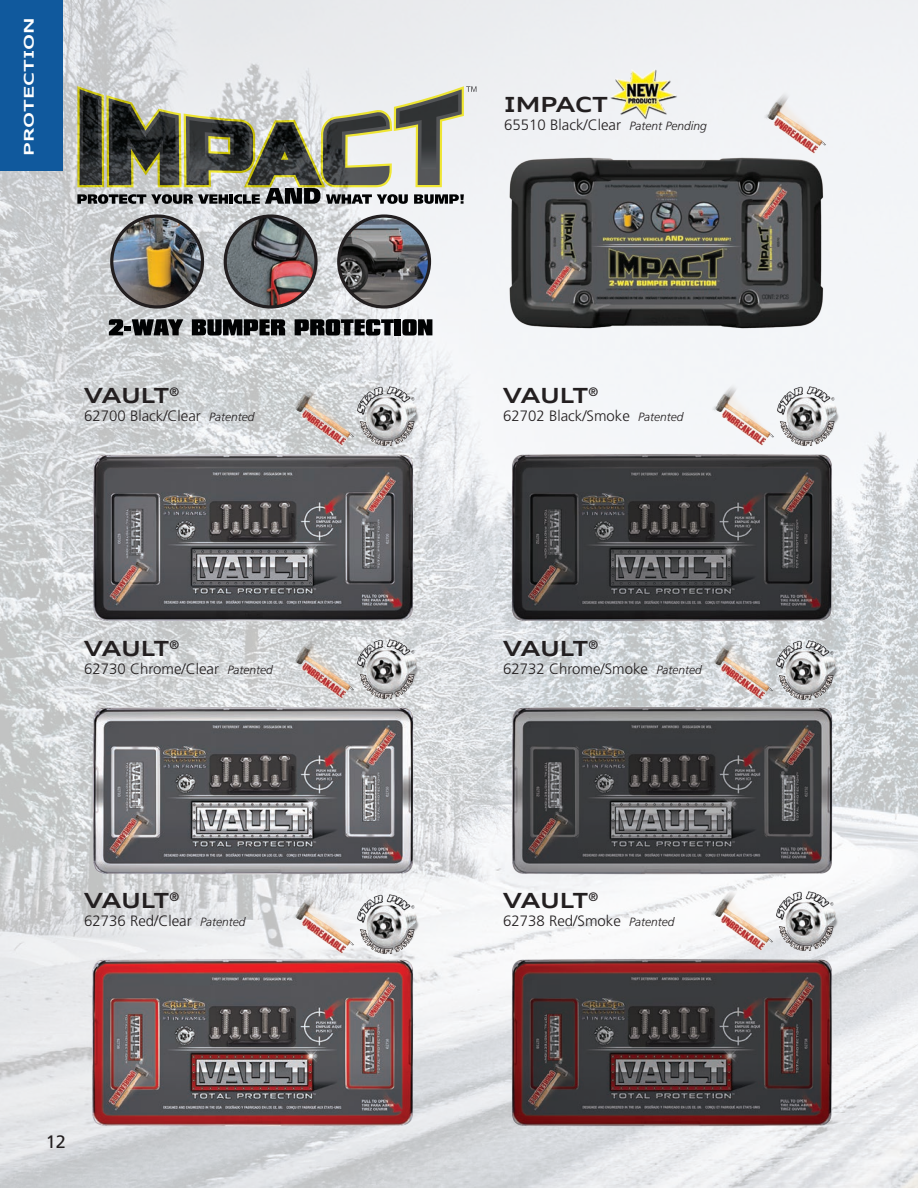
<style>
.page{position:relative;width:918px;height:1188px;background:#fff}
.page>*{position:absolute;margin:0;border:0;box-sizing:border-box;transform-origin:0 0}
._03_Body_Text{font:700 expanded 21px "Audi Type";color:#231f20}
.t1{font:18px "Frutiger";color:#231f20}
._03_Body_Text-2{font:300 15px "Frutiger";color:#231f20}
._03_Body_Text-3{font:700 expanded 13.5px "Audi Type";color:#fff;scale:1.25 1}
.s1{font-style:italic;font-size:12px}
</style>
<div class="page">
<img style="left:0;top:0;width:918px;height:1188px">
<img style="left:505px;top:155px;width:323px;height:175px">
<img style="left:290px;top:380px;width:67px;height:66px">
<img style="left:357px;top:386px;width:63px;height:60px">
<img style="left:709px;top:380px;width:67px;height:66px">
<img style="left:776px;top:386px;width:64px;height:60px">
<img style="left:709px;top:634px;width:67px;height:65px">
<img style="left:776px;top:640px;width:63px;height:59px">
<img style="left:289px;top:633px;width:67px;height:66px">
<img style="left:356px;top:639px;width:64px;height:60px">
<img style="left:709px;top:885px;width:67px;height:66px">
<img style="left:776px;top:891px;width:63px;height:61px">
<img style="left:289px;top:888px;width:67px;height:64px">
<img style="left:356px;top:894px;width:64px;height:58px">
<img style="left:761px;top:89px;width:67px;height:66px">
<img style="left:84px;top:446px;width:336px;height:183px">
<img style="left:503px;top:446px;width:336px;height:183px">
<img style="left:84px;top:699px;width:336px;height:182px">
<img style="left:503px;top:699px;width:336px;height:182px">
<img style="left:84px;top:952px;width:336px;height:182px">
<img style="left:503px;top:952px;width:336px;height:182px">
<div style="left:0;top:0;width:62px;height:171px;background:#10599d"></div>
<svg style="left:110px;top:214px;width:94px;height:95px"></svg>
<img style="left:113px;top:218px;width:88px;height:87px;border-radius:44px">
<svg style="left:337px;top:214px;width:94px;height:95px"></svg>
<img style="left:340px;top:218px;width:88px;height:87px;border-radius:44px">
<svg style="left:224px;top:214px;width:94px;height:95px"></svg>
<img style="left:227px;top:218px;width:87px;height:87px;border-radius:44px">
<svg style="left:109px;top:319px;width:74px;height:16px"></svg>
<svg style="left:192px;top:319px;width:93px;height:17px;background:#303233"></svg>
<svg style="left:295px;top:319px;width:99px;height:17px;background:#434446"></svg>
<div style="left:395px;top:319px;width:6px;height:16px;background:#010203"></div>
<svg style="left:402px;top:319px;width:30px;height:17px"></svg>
<svg style="left:77px;top:86px;width:399px;height:118px;background:#929386"></svg>
<img style="left:610px;top:68px;width:69px;height:53px">
<p class="_03_Body_Text-3" style="left:21px;top:156px;width:112px;rotate:-90deg">PROTECTION</p>
<p class="_03_Body_Text" style="left:84px;top:382px;width:96px">VAULT<sup>®</sup></p>
<p class="_03_Body_Text-2" style="left:84px;top:407px;width:172px">62700 Black/Clear <span class="s1">Patented</span></p>
<p class="_03_Body_Text" style="left:84px;top:636px;width:96px">VAULT<sup>®</sup></p>
<p class="_03_Body_Text-2" style="left:84px;top:661px;width:190px">62730 Chrome/Clear <span class="s1">Patented</span></p>
<p class="_03_Body_Text" style="left:84px;top:888px;width:96px">VAULT<sup>®</sup></p>
<p class="_03_Body_Text-2" style="left:84px;top:913px;width:163px">62736 Red/Clear <span class="s1">Patented</span></p>
<p class="t1" style="left:46px;top:1131px;width:22px">12</p>
<p class="_03_Body_Text" style="left:504px;top:92px;width:105px">IMPACT</p>
<p class="_03_Body_Text-2" style="left:504px;top:117px;width:204px">65510 Black/Clear <span class="s1">Patent Pending</span></p>
<p class="_03_Body_Text" style="left:503px;top:382px;width:96px">VAULT<sup>®</sup></p>
<p class="_03_Body_Text-2" style="left:503px;top:407px;width:182px">62702 Black/Smoke <span class="s1">Patented</span></p>
<p class="_03_Body_Text" style="left:503px;top:636px;width:96px">VAULT<sup>®</sup></p>
<p class="_03_Body_Text-2" style="left:503px;top:661px;width:200px">62732 Chrome/Smoke <span class="s1">Patented</span></p>
<p class="_03_Body_Text" style="left:503px;top:888px;width:96px">VAULT<sup>®</sup></p>
<p class="_03_Body_Text-2" style="left:503px;top:913px;width:173px">62738 Red/Smoke <span class="s1">Patented</span></p>
</div>
